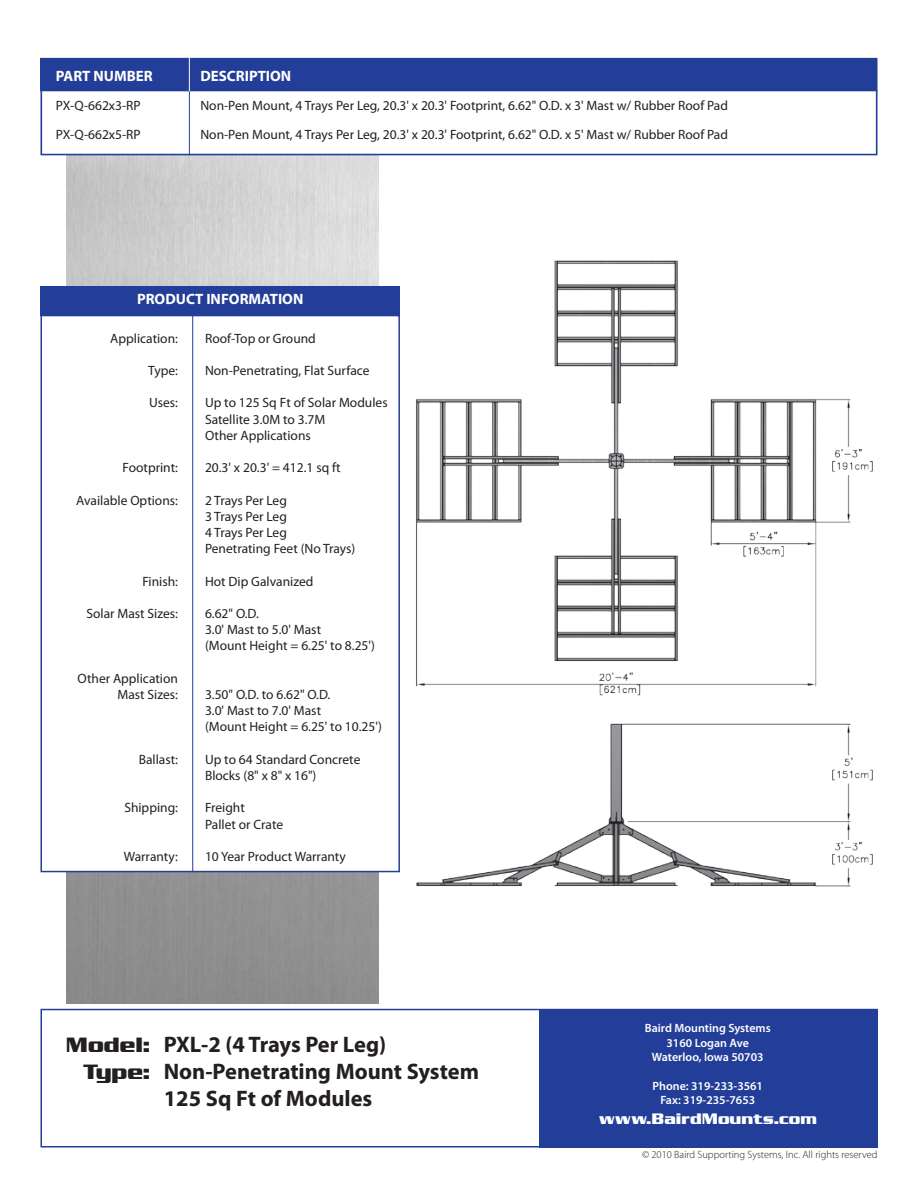
<style>
.page{position:relative;width:918px;height:1188px;background:#fff}
.page>*{position:absolute;margin:0;border:0;box-sizing:border-box;transform-origin:0 0}
.t1{font:700 22.5px/27px "Myriad Pro";color:#231f20}
.t2{font:700 16.5px "Serpentine Sans ICG";color:#fff}
.t3{font:700 15px "Myriad Pro";color:#fff}
.t4{font:13.5px/16.2px "Myriad Pro";color:#231f20}
.t5{font:600 12px "Myriad Pro";color:#fff}
.t6{font:300 10.5px "Myriad Pro";color:#231f20}
.s1{font-family:"Serpentine Sans ICG"}
</style>
<div class="page">
<img style="left:67px;top:155px;width:312px;height:848px">
<div style="left:40px;top:58px;width:838px;height:33px;background:#233e98"></div>
<div style="left:41px;top:58px;width:837px;height:97px;border:2px solid #233e98"></div>
<hr style="left:189px;top:58px;width:1px;height:97px;background:#233e98">
<hr style="left:40px;top:90px;width:838px;height:1px;background:#233e98">
<div style="left:40px;top:1009px;width:838px;height:139px;border:2px solid #233e98"></div>
<hr style="left:189px;top:58px;width:1px;height:33px;background:#fff">
<div style="left:539px;top:1009px;width:339px;height:138px;background:#233e98"></div>
<img style="left:416px;top:260px;width:457px;height:627px">
<div style="left:40px;top:315px;width:360px;height:557px;background:#fff;border:2px solid #233e98"></div>
<div style="left:40px;top:286px;width:360px;height:29px;background:#233e98"></div>
<hr style="left:192px;top:311px;width:1px;height:561px;background:#233e98">
<p class="t3" style="left:56px;top:66px;width:99px">PART NUMBER</p>
<p class="t3" style="left:200px;top:66px;width:92px">DESCRIPTION</p>
<p class="t4" style="left:56px;top:97px;width:86px">PX-Q-662x3-RP</p>
<p class="t4" style="left:200px;top:97px;width:529px">Non-Pen Mount, 4 Trays Per Leg, 20.3' x 20.3' Footprint, 6.62" O.D. x 3' Mast w/ Rubber Roof Pad</p>
<p class="t4" style="left:56px;top:126px;width:86px">PX-Q-662x5-RP</p>
<p class="t4" style="left:200px;top:126px;width:529px">Non-Pen Mount, 4 Trays Per Leg, 20.3' x 20.3' Footprint, 6.62" O.D. x 5' Mast w/ Rubber Roof Pad</p>
<p class="t3" style="left:137px;top:289px;width:168px">PRODUCT INFORMATION</p>
<p class="t4" style="left:110px;top:330px;width:69px">Application:</p>
<p class="t4" style="left:205px;top:330px;width:112px">Roof-Top or Ground</p>
<p class="t4" style="left:148px;top:362px;width:31px">Type:</p>
<p class="t4" style="left:205px;top:362px;width:166px">Non-Penetrating, Flat Surface</p>
<p class="t4" style="left:149px;top:395px;width:30px">Uses:</p>
<p class="t4" style="left:205px;top:395px;width:184px">Up to 125 Sq Ft of Solar Modules</p>
<p class="t4" style="left:205px;top:411px;width:122px">Satellite 3.0M to 3.7M</p>
<p class="t4" style="left:205px;top:427px;width:107px">Other Applications</p>
<p class="t4" style="left:123px;top:459px;width:57px">Footprint:</p>
<p class="t4" style="left:205px;top:459px;width:137px">20.3' x 20.3' = 412.1 sq ft</p>
<p class="t4" style="left:76px;top:492px;width:103px">Available Options:</p>
<p class="t4" style="left:205px;top:492px;width:83px">2 Trays Per Leg</p>
<p class="t4" style="left:205px;top:508px;width:83px">3 Trays Per Leg</p>
<p class="t4" style="left:205px;top:524px;width:83px">4 Trays Per Leg</p>
<p class="t4" style="left:205px;top:540px;width:152px">Penetrating Feet (No Trays)</p>
<p class="t4" style="left:142px;top:573px;width:37px">Finish:</p>
<p class="t4" style="left:205px;top:573px;width:110px">Hot Dip Galvanized</p>
<p class="t4" style="left:86px;top:605px;width:93px">Solar Mast Sizes:</p>
<p class="t4" style="left:205px;top:605px;width:55px">6.62" O.D.</p>
<p class="t4" style="left:205px;top:621px;width:171px">3.0' Mast to 5.0' Mast<br>(Mount Height = 6.25' to 8.25')</p>
<p class="t4" style="left:78px;top:670px;width:102px">Other Application</p>
<p class="t4" style="left:117px;top:686px;width:62px">Mast Sizes:</p>
<p class="t4" style="left:205px;top:686px;width:127px">3.50" O.D. to 6.62" O.D.</p>
<p class="t4" style="left:205px;top:702px;width:118px">3.0' Mast to 7.0' Mast</p>
<p class="t4" style="left:205px;top:719px;width:178px">(Mount Height = 6.25' to 10.25')</p>
<p class="t4" style="left:139px;top:751px;width:41px">Ballast:</p>
<p class="t4" style="left:205px;top:751px;width:157px">Up to 64 Standard Concrete<br>Blocks (8" x 8" x 16")</p>
<p class="t4" style="left:124px;top:800px;width:55px">Shipping:</p>
<p class="t4" style="left:205px;top:800px;width:41px">Freight</p>
<p class="t4" style="left:205px;top:816px;width:80px">Pallet or Crate</p>
<p class="t4" style="left:124px;top:848px;width:56px">Warranty:</p>
<p class="t4" style="left:205px;top:848px;width:142px">10 Year Product Warranty</p>
<p class="t1" style="left:66px;top:1031px;width:322px"><span class="s1">Model:</span> PXL-2 (4 Trays Per Leg)</p>
<p class="t1" style="left:164px;top:1058px;width:317px;text-indent:-81px"><span class="s1">Type:</span> Non-Penetrating Mount System<br>125 Sq Ft of Modules</p>
<p class="t5" style="left:645px;top:1021px;width:128px">Baird Mounting Systems</p>
<p class="t5" style="left:667px;top:1035px;width:84px">3160 Logan Ave</p>
<p class="t5" style="left:652px;top:1050px;width:113px">Waterloo, Iowa 50703</p>
<p class="t5" style="left:653px;top:1078px;width:112px">Phone: 319-233-3561</p>
<p class="t5" style="left:660px;top:1093px;width:96px">Fax: 319-235-7653</p>
<p class="t2" style="left:599px;top:1109px;width:220px">www.BairdMounts.com</p>
<p class="t6" style="left:642px;top:1149px;width:237px">© 2010 Baird Supporting Systems, Inc. All rights reserved</p>
</div>
